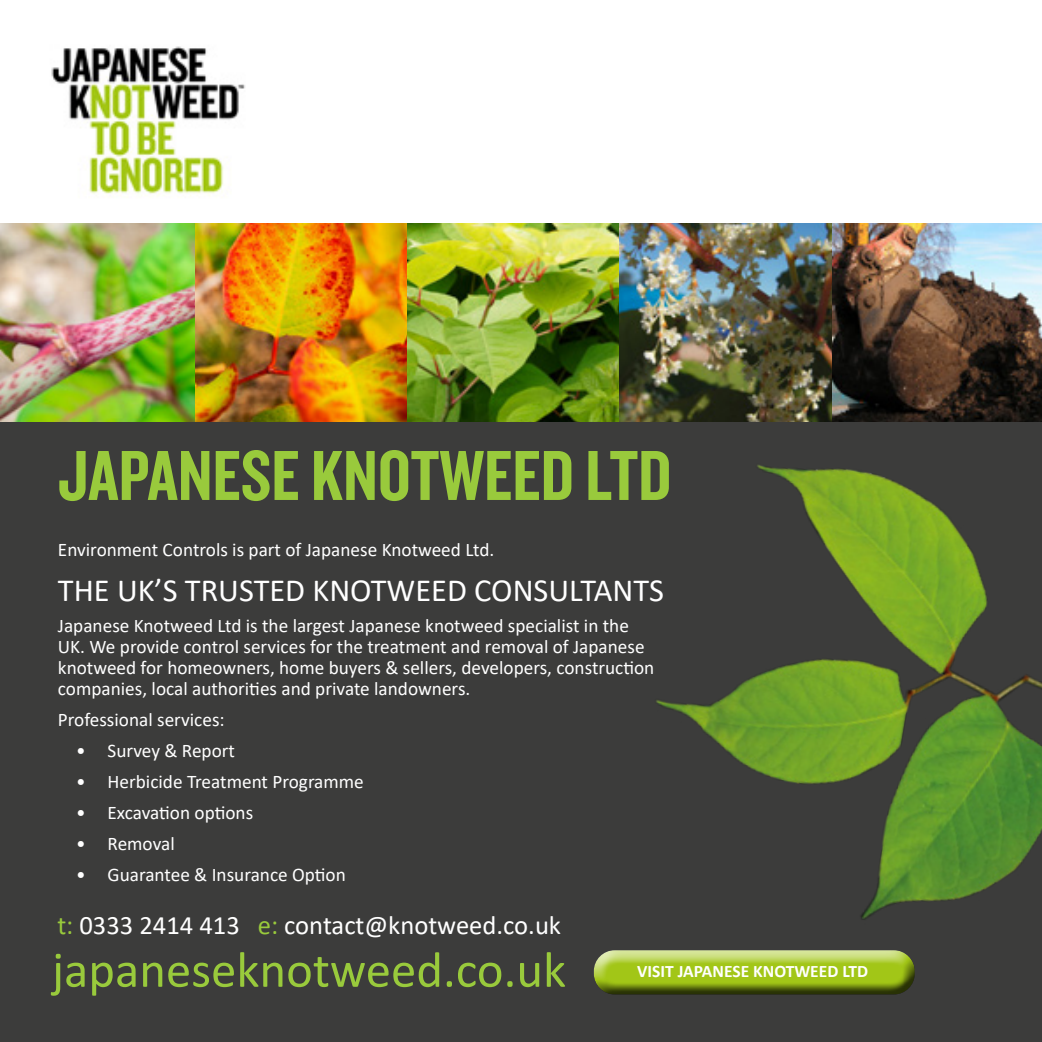
<style>
.page{position:relative;width:1042px;height:1042px;background:#fff}
.page>*{position:absolute;margin:0;border:0;box-sizing:border-box;transform-origin:0 0}
.t1{font:73.5px "Knockout HTF49 Liteweight";color:#99ca3c}
.t2{font:50.75px "Calibri";color:#99ca3c}
.t3{font:32.38px "Calibri";color:#fff}
.t4{font:26.6px "Calibri";color:#fff}
.t5{font:24.5px "Knockout HTF49 Liteweight";color:#99ca3c}
.t6{font:19.25px/21px "Calibri";color:#fff}
.t7{font:700 17.5px "Calibri";color:#fff}
.s1{color:#99ca3c}
</style>
<div class="page">
<img style="left:0;top:224px;width:195px;height:198px">
<img style="left:195px;top:224px;width:212px;height:198px">
<img style="left:407px;top:224px;width:213px;height:198px">
<img style="left:620px;top:224px;width:212px;height:197px">
<img style="left:832px;top:224px;width:210px;height:197px">
<div style="left:0;top:422px;width:1042px;height:620px;background:#3c3c3b"></div>
<img style="left:607px;top:421px;width:435px;height:499px">
<img style="left:51px;top:46px;width:194px;height:150px">
<div style="left:581px;top:937px;width:340px;height:55px;background:#fff;opacity:.75"></div>
<div style="left:586px;top:952px;width:342px;height:44px;background:#000;opacity:.75"></div>
<h1 class="t1" style="left:58px;top:438px;width:615px">JAPANESE KNOTWEED LTD</h1>
<p class="t6" style="left:58px;top:538px;width:438px">Environment Controls is part of Japanese Knotweed Ltd.</p>
<h3 class="t3" style="left:58px;top:568px;width:607px">THE UK’S TRUSTED KNOTWEED CONSULTANTS</h3>
<p class="t6" style="left:58px;top:615px;width:598px">Japanese Knotweed Ltd is the largest Japanese knotweed specialist in the UK. We provide control services for the treatment and removal of Japanese knotweed for homeowners, home buyers &amp; sellers, developers, construction companies, local authorities and private landowners.</p>
<p class="t6" style="left:58px;top:709px;width:168px">Professional services:</p>
<p class="t6" style="left:76px;top:740px;width:160px">• Survey &amp; Report</p>
<p class="t6" style="left:76px;top:771px;width:289px">• Herbicide Treatment Programme</p>
<p class="t6" style="left:76px;top:802px;width:179px">• Excavation options</p>
<p class="t6" style="left:76px;top:832px;width:100px">• Removal</p>
<p class="t6" style="left:76px;top:863px;width:271px">• Guarantee &amp; Insurance Option</p>
<h3 class="t4" style="left:57px;top:906px;width:505px"><span class="s1">t:</span> 0333 2414 413 <span class="s1">e:</span> contact@knotweed.co.uk</h3>
<h2 class="t2" style="left:52px;top:934px;width:516px">japaneseknotweed.co.uk</h2>
<p class="t5" style="left:63px;top:974px;width:20px">24</p>
<p class="t7" style="left:637px;top:958px;width:232px">VISIT JAPANESE KNOTWEED LTD</p>
</div>
